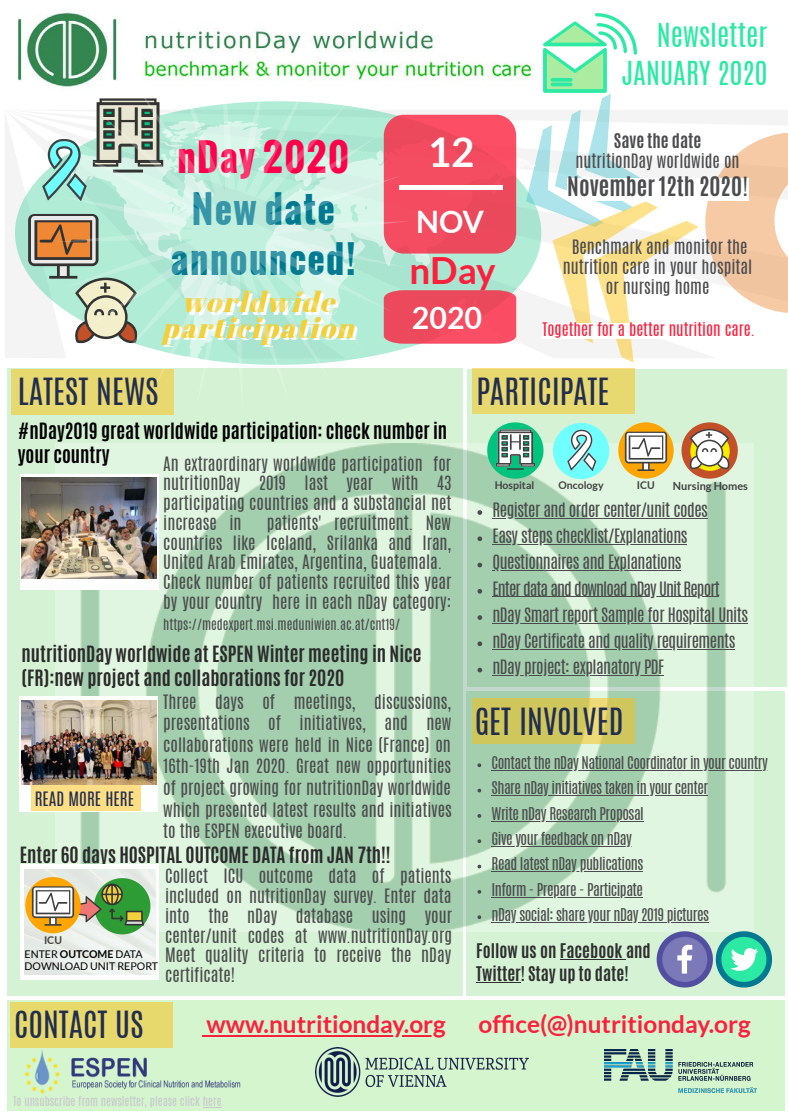
<style>
.page{position:relative;width:788px;height:1114px;background:#fff}
.page>*{position:absolute;margin:0;border:0;box-sizing:border-box;transform-origin:0 0}
.t1{font:700 40.25px "Lato";color:#fff}
.t2{font:700 37.5px/49.8px "Oswald";letter-spacing:.04em;color:#007991;text-align:center}
.t3{font:700 37.5px "Oswald";letter-spacing:.04em;color:#ff004b}
.t4{font:700 36.62px "Lato";color:#fc203d}
.t5{font:31.88px "Antonio";color:#222e50}
.t6{font:700 30.25px "Lato";color:#fff}
.t7{font:italic 28.5px/25.2px "Abril Fatface";color:#f2d03b;text-align:center}
.t8{font:28.12px/38.5px "Antonio";color:#2ceaa3;text-align:right}
.t9{font:700 24.38px "Lato";color:#fc203d}
.t10{font:700 22.5px "Antonio";color:#4b4c4d}
.t11{font:700 18.75px/24.4px "Antonio";color:#2b2b2b}
.t12{font:700 18.75px/24.4px "Antonio";color:#000}
.t13{font:16.88px/19.8px "Antonio";color:#4b4c4d;text-align:justify}
.t14{font:16.88px/26.2px "Antonio";letter-spacing:-.03em;color:#4b4c4d}
.t15{font:700 16.88px/22.5px "Antonio";color:#2f2f30}
.t16{font:16.88px "Antonio";color:#222e50}
.t17{font:700 16.88px "Antonio";color:#4b4c4d}
.t18{font:16px "Antonio";color:#fc203d}
.t19{font:15px/25.2px "Antonio";letter-spacing:-.035em;color:#4b4c4d}
.t20{font:13.12px "Antonio";color:#4b4c4d}
.t21{font:11.25px "Antonio";color:#c8c9cc}
.t22{font:700 11px "Lato";color:#414042}
.t23{font:10.62px/12.2px "Lato";color:#000}
.t24{font:700 10.5px "Lato";color:#414042}
.s1{font-weight:400}
.s2{font-weight:700}
</style>
<div class="page">
<svg style="left:15px;top:112px;width:39px;height:246px;fill:#f4f4f4"></svg>
<div style="left:466px;top:691px;width:319px;height:305px;background:#d5f3d4"></div>
<div style="left:467px;top:368px;width:320px;height:318px;background:#d5f3d4"></div>
<div style="left:472px;top:368px;width:162px;height:45px;background:#e8d870"></div>
<div style="left:7px;top:368px;width:455px;height:628px;background:#d5f3d4"></div>
<div style="left:11px;top:369px;width:162px;height:46px;background:#e8d870"></div>
<img style="left:17px;top:12px;width:367px;height:73px">
<img style="left:55px;top:443px;width:698px;height:488px">
<div style="left:7px;top:1000px;width:777px;height:110px;background:#d5f5cf"></div>
<svg style="left:477px;top:510px;width:5px;height:5px"></svg>
<hr style="left:492px;top:518px;width:215px;height:1px;background:#4b4c4d">
<svg style="left:477px;top:536px;width:5px;height:5px"></svg>
<hr style="left:492px;top:544px;width:195px;height:1px;background:#4b4c4d">
<svg style="left:477px;top:563px;width:5px;height:4px"></svg>
<hr style="left:492px;top:570px;width:189px;height:1px;background:#4b4c4d">
<svg style="left:477px;top:589px;width:5px;height:4px"></svg>
<hr style="left:492px;top:596px;width:227px;height:1px;background:#4b4c4d">
<svg style="left:477px;top:615px;width:5px;height:5px"></svg>
<hr style="left:492px;top:622px;width:255px;height:1px;background:#4b4c4d">
<svg style="left:477px;top:641px;width:5px;height:5px"></svg>
<hr style="left:492px;top:649px;width:243px;height:1px;background:#4b4c4d">
<svg style="left:477px;top:668px;width:5px;height:4px"></svg>
<hr style="left:492px;top:675px;width:172px;height:1px;background:#4b4c4d">
<hr style="left:560px;top:959px;width:62px;height:1px;background:#2f2f30">
<hr style="left:476px;top:982px;width:45px;height:1px;background:#2f2f30">
<svg style="left:656px;top:931px;width:116px;height:56px"></svg>
<div style="left:10px;top:1001px;width:162px;height:46px;background:#e8d96d"></div>
<img style="left:12px;top:1042px;width:229px;height:52px">
<img style="left:604px;top:1049px;width:152px;height:43px">
<img style="left:315px;top:1047px;width:213px;height:49px">
<hr style="left:202px;top:1035px;width:244px;height:2px;background:#fc203d">
<svg style="left:384px;top:13px;width:403px;height:350px"></svg>
<div style="left:399px;top:185px;width:103px;height:5px;background:#fff"></div>
<svg style="left:477px;top:763px;width:4px;height:4px"></svg>
<hr style="left:491px;top:770px;width:276px;height:1px;background:#4b4c4d">
<svg style="left:477px;top:788px;width:4px;height:4px"></svg>
<hr style="left:491px;top:795px;width:217px;height:1px;background:#4b4c4d">
<svg style="left:477px;top:814px;width:4px;height:4px"></svg>
<hr style="left:491px;top:820px;width:152px;height:1px;background:#4b4c4d">
<svg style="left:477px;top:839px;width:4px;height:4px"></svg>
<hr style="left:491px;top:846px;width:140px;height:1px;background:#4b4c4d">
<svg style="left:477px;top:864px;width:4px;height:4px"></svg>
<hr style="left:491px;top:871px;width:152px;height:1px;background:#4b4c4d">
<svg style="left:477px;top:890px;width:4px;height:3px"></svg>
<hr style="left:491px;top:896px;width:151px;height:1px;background:#4b4c4d">
<svg style="left:477px;top:915px;width:4px;height:4px"></svg>
<hr style="left:491px;top:922px;width:218px;height:1px;background:#4b4c4d">
<svg style="left:472px;top:698px;width:162px;height:45px;background:#d2c85e"></svg>
<svg style="left:487px;top:422px;width:56px;height:56px;background:#69bd9b"></svg>
<svg style="left:618px;top:422px;width:55px;height:56px"></svg>
<svg style="left:681px;top:422px;width:56px;height:56px"></svg>
<svg style="left:553px;top:423px;width:56px;height:56px"></svg>
<svg style="left:20px;top:864px;width:138px;height:115px;fill:#ebf1ec"></svg>
<svg style="left:25px;top:877px;width:125px;height:57px;background:#a8b37a"></svg>
<svg style="left:28px;top:214px;width:26px;height:129px"></svg>
<svg style="left:54px;top:53px;width:357px;height:357px"></svg>
<svg style="left:42px;top:139px;width:45px;height:62px;background:#91cec8"></svg>
<div style="left:567px;top:178px;width:181px;height:23px;background:#fff"></div>
<div style="left:543px;top:323px;width:211px;height:15px;background:#fff"></div>
<div style="left:20px;top:474px;width:138px;height:116px;background:#fff"></div>
<img style="left:22px;top:477px;width:135px;height:101px">
<svg style="left:19px;top:696px;width:139px;height:116px;background:#f9f7f1"></svg>
<div style="left:31px;top:783px;width:110px;height:27px;background:#fede85"></div>
<img style="left:22px;top:700px;width:135px;height:84px">
<h2 class="t3" style="left:177px;top:130px;width:173px">nDay 2020</h2>
<h2 class="t2" style="left:171px;top:184px;width:186px">New date announced!</h2>
<h3 class="t7" style="left:161px;top:289px;width:202px">worldwide participation</h3>
<h3 class="t5" style="left:18px;top:380px;width:142px">LATEST NEWS</h3>
<h1 class="t1" style="left:428px;top:129px;width:48px">12</h1>
<h3 class="t6" style="left:416px;top:204px;width:69px">NOV</h3>
<h3 class="t4" style="left:409px;top:249px;width:88px">nDay</h3>
<h3 class="t6" style="left:412px;top:301px;width:72px">2020</h3>
<h3 class="t8" style="left:621px;top:19px;width:147px">Newsletter<br>JANUARY 2020</h3>
<p class="t17" style="left:614px;top:129px;width:89px">Save the date</p>
<p class="t13" style="left:575px;top:153px;width:165px">nutritionDay worldwide on</p>
<h3 class="t10" style="left:567px;top:170px;width:182px">November 12th 2020<span class="s1">!</span></h3>
<p class="t13" style="left:562px;top:239px;width:191px;text-align:center">Benchmark and monitor the nutrition care in your hospital or nursing home</p>
<p class="t18" style="left:542px;top:323px;width:214px">Together for a better nutrition care.</p>
<h3 class="t5" style="left:476px;top:380px;width:134px">PARTICIPATE</h3>
<p class="t12" style="left:18px;top:419px;width:431px">#nDay2019 great worldwide participation: check number in your country</p>
<p class="t13" style="left:163px;top:456px;width:290px">An extraordinary worldwide participation for nutritionDay 2019 last year with 43 participating countries and a substancial net increase in</p>
<p class="t13" style="left:163px;top:515px;width:290px;text-align:left;text-indent:103px">patients' recruitment. New countries like Iceland, Srilanka and Iran, United Arab Emirates, Argentina, Guatemala.<br>Check number of patients recruited this year by your country here in each nDay category:</p>
<p class="t20" style="left:163px;top:620px;width:238px">https://medexpert.msi.meduniwien.ac.at/cnt19/</p>
<p class="t11" style="left:22px;top:642px;width:401px">nutritionDay worldwide at ESPEN Winter meeting in Nice (FR):new project and collaborations for 2020</p>
<p class="t16" style="left:35px;top:792px;width:101px">READ MORE HERE</p>
<p class="t13" style="left:163px;top:693px;width:290px;line-height:21.5px">Three days of meetings, discussions, presentations of initiatives, and new collaborations were held in Nice (France) on 16th-19th Jan 2020. Great new opportunities of project growing for nutritionDay worldwide which presented latest results and initiatives to the ESPEN executive board.</p>
<p class="t11" style="left:20px;top:842px;width:372px">Enter 60 days HOSPITAL OUTCOME DATA from JAN 7th!!</p>
<p class="t24" style="left:44px;top:933px;width:19px">ICU</p>
<p class="t23" style="left:25px;top:948px;width:135px">ENTER <span class="s2">OUTCOME</span> DATA<br>DOWNLOAD UNIT REPORT</p>
<p class="t13" style="left:165px;top:868px;width:288px">Collect ICU outcome data of patients included on nutritionDay survey. Enter data into the nDay database using your center/unit codes at www.nutritionDay.org Meet quality criteria to receive the nDay certificate!</p>
<p class="t24" style="left:494px;top:479px;width:41px">Hospital</p>
<p class="t24" style="left:558px;top:479px;width:47px">Oncology</p>
<p class="t24" style="left:637px;top:479px;width:19px">ICU</p>
<p class="t22" style="left:673px;top:479px;width:77px">Nursing Homes</p>
<p class="t14" style="left:492px;top:498px;width:257px">Register and order center/unit codes<br>Easy steps checklist/Explanations Questionnaires and Explanations<br>Enter data and download nDay Unit Report nDay Smart report Sample for Hospital Units nDay Certificate and quality requirements nDay project: explanatory PDF</p>
<h3 class="t5" style="left:474px;top:710px;width:150px">GET INVOLVED</h3>
<p class="t19" style="left:491px;top:752px;width:278px">Contact the nDay National Coordinator in your country Share nDay initiatives taken in your center<br>Write nDay Research Proposal<br>Give your feedback on nDay<br>Read latest nDay publications<br>Inform - Prepare - Participate<br>nDay social: share your nDay 2019 pictures</p>
<p class="t15" style="left:476px;top:940px;width:176px">Follow us on Facebook and<br>Twitter! Stay up to date!</p>
<h3 class="t5" style="left:14px;top:1012px;width:131px">CONTACT US</h3>
<h3 class="t9" style="left:207px;top:1010px;width:241px">www.nutritionday.org</h3>
<h3 class="t9" style="left:478px;top:1010px;width:273px">office(@)nutritionday.org</h3>
<p class="t21" style="left:13px;top:1096px;width:213px">To unsubscribe from newsletter, please click here.</p>
</div>
